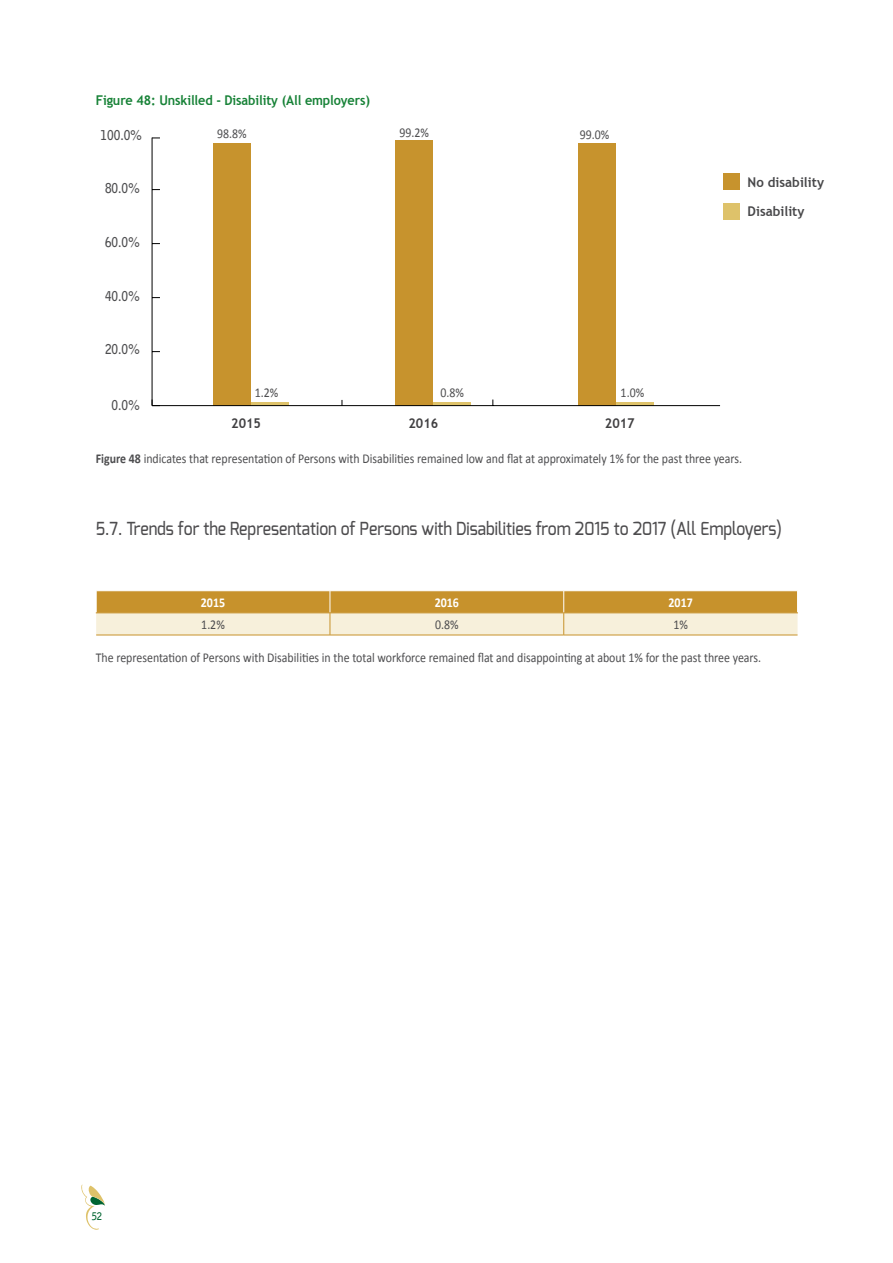
<style>
.page{position:relative;width:893px;height:1263px;background:#fff}
.page>*{position:absolute;margin:0;border:0;box-sizing:border-box;transform-origin:0 0}
.t1{font:500 18px "Exo";color:#4d4c4e;scale:.88 1}
.t2{font:13.5px "Calibri";color:#4d4d4f;scale:.88 1}
.t3{font:700 13.5px "Trebuchet MS";letter-spacing:-.01em;color:#178237;scale:.94 1}
.t4{font:700 13.5px "Bell Gothic Std";color:#4d4d4f;scale:.88 1}
.t5{font:700 13.5px/28.5px "Trebuchet MS";color:#48484a}
.t6{font:700 13.5px "Calibri";color:#fff;scale:.89 1}
.t7{font:700 13.5px "Trebuchet MS";color:#414042;scale:.94 1}
.t8{font:700 10.5px "Bell Gothic Std";color:#006531;scale:.9 1}
.s1{font-weight:700}
</style>
<div class="page">
<svg style="left:81px;top:1184px;width:24px;height:46px"></svg>
<hr style="left:96px;top:635px;width:234px;height:1px;background:#c7922c">
<hr style="left:330px;top:635px;width:234px;height:1px;background:#c7922c">
<svg style="left:96px;top:591px;width:702px;height:44px;background:#dec081"></svg>
<hr style="left:564px;top:635px;width:233px;height:1px;background:#c7922c">
<hr style="left:251px;top:403px;width:38px;height:3px;background:#dec26a">
<div style="left:213px;top:143px;width:38px;height:263px;background:#c7932d"></div>
<hr style="left:433px;top:403px;width:38px;height:3px;background:#dec26a">
<div style="left:395px;top:141px;width:38px;height:265px;background:#c7932d"></div>
<hr style="left:615px;top:403px;width:38px;height:3px;background:#dec26a">
<div style="left:578px;top:143px;width:37px;height:263px;background:#c7932d"></div>
<hr style="left:152px;top:138px;width:1px;height:268px;background:#000">
<hr style="left:152px;top:405px;width:568px;height:1px;background:#000">
<div style="left:723px;top:173px;width:17px;height:17px;background:#c7932d"></div>
<div style="left:723px;top:203px;width:17px;height:17px;background:#dec26a"></div>
<p class="t3" style="left:96px;top:91px;width:293px">Figure 48: Unskilled - Disability (All employers)</p>
<p class="t2" style="left:217px;top:125px;width:35px">98.8%</p>
<p class="t4" style="left:101px;top:127px;width:49px">100.0%</p>
<p class="t4" style="left:105px;top:180px;width:41px">80.0%</p>
<p class="t4" style="left:105px;top:233px;width:41px">60.0%</p>
<p class="t4" style="left:105px;top:287px;width:41px">40.0%</p>
<p class="t4" style="left:105px;top:340px;width:41px">20.0%</p>
<p class="t4" style="left:112px;top:397px;width:34px">0.0%</p>
<p class="t2" style="left:255px;top:384px;width:28px">1.2%</p>
<p class="t2" style="left:400px;top:124px;width:35px">99.2%</p>
<p class="t2" style="left:440px;top:384px;width:28px">0.8%</p>
<p class="t2" style="left:580px;top:126px;width:35px">99.0%</p>
<p class="t2" style="left:621px;top:384px;width:28px">1.0%</p>
<p class="t7" style="left:231px;top:414px;width:33px">2015</p>
<p class="t7" style="left:409px;top:414px;width:33px">2016</p>
<p class="t7" style="left:605px;top:414px;width:33px">2017</p>
<p class="t5" style="left:748px;top:168px;width:78px">No disability<br>Disability</p>
<p class="t2" style="left:96px;top:450px;width:736px"><span class="s1">Figure 48</span> indicates that representation of Persons with Disabilities remained low and flat at approximately 1% for the past three years.</p>
<h1 class="t1" style="left:96px;top:517px;width:781px">5.7. Trends for the Representation of Persons with Disabilities from 2015 to 2017 (All Employers)</h1>
<p class="t6" style="left:201px;top:594px;width:29px">2015</p>
<p class="t6" style="left:435px;top:594px;width:29px">2016</p>
<p class="t6" style="left:668px;top:594px;width:29px">2017</p>
<p class="t2" style="left:201px;top:616px;width:28px">1.2%</p>
<p class="t2" style="left:435px;top:616px;width:28px">0.8%</p>
<p class="t2" style="left:673px;top:616px;width:18px">1%</p>
<p class="t2" style="left:96px;top:649px;width:758px">The representation of Persons with Disabilities in the total workforce remained flat and disappointing at about 1% for the past three years.</p>
<p class="t8" style="left:92px;top:1210px;width:13px">52</p>
</div>
